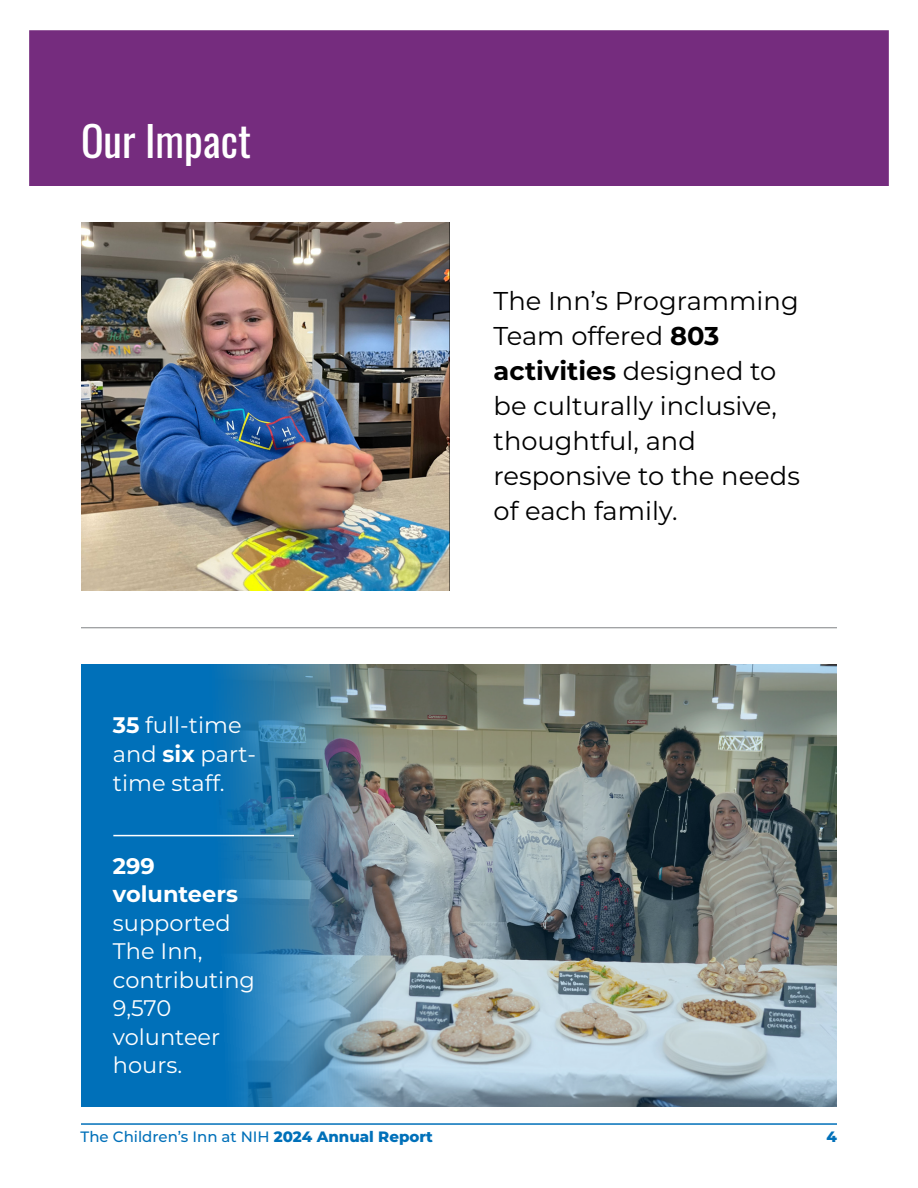
<style>
.page{position:relative;width:918px;height:1188px;background:#fff}
.page>*{position:absolute;margin:0;border:0;box-sizing:border-box;transform-origin:0 0}
.t1{font:42px "Oswald";color:#fff}
.t2{font:25.8px/35px "Montserrat";color:#000}
.t3{font:22.5px/28.5px "Montserrat";color:#fff}
.t4{font:700 22.5px/28.5px "Montserrat";color:#fff}
.t5{font:500 15px "Montserrat";color:#0070b9}
.t6{font:800 15px "Montserrat";color:#0070b9}
.s1{font-weight:700}
.s2{font-weight:800}
</style>
<div class="page">
<img style="left:29px;top:30px;width:860px;height:1095px">
<h1 class="t1" style="left:81px;top:104px;width:172px">Our Impact</h1>
<p class="t3" style="left:113px;top:710px;width:145px"><span class="s1">35</span> full-time and <span class="s1">six</span> part&shy;time staff.</p>
<p class="t4" style="left:113px;top:851px;width:127px">299 volunteers</p>
<p class="t3" style="left:113px;top:908px;width:144px">supported<br>The Inn, contributing<br>9,570 volunteer hours.</p>
<p class="t2" style="left:494px;top:283px;width:308px">The Inn’s Programming<br>Team offered <span class="s1">803 activities</span> designed to be culturally inclusive, thoughtful, and responsive to the needs of each family.</p>
<p class="t5" style="left:81px;top:1126px;width:354px">The Children’s Inn at NIH <span class="s2">2024 Annual Report</span></p>
<p class="t6" style="left:826px;top:1125px;width:12px">4</p>
</div>
